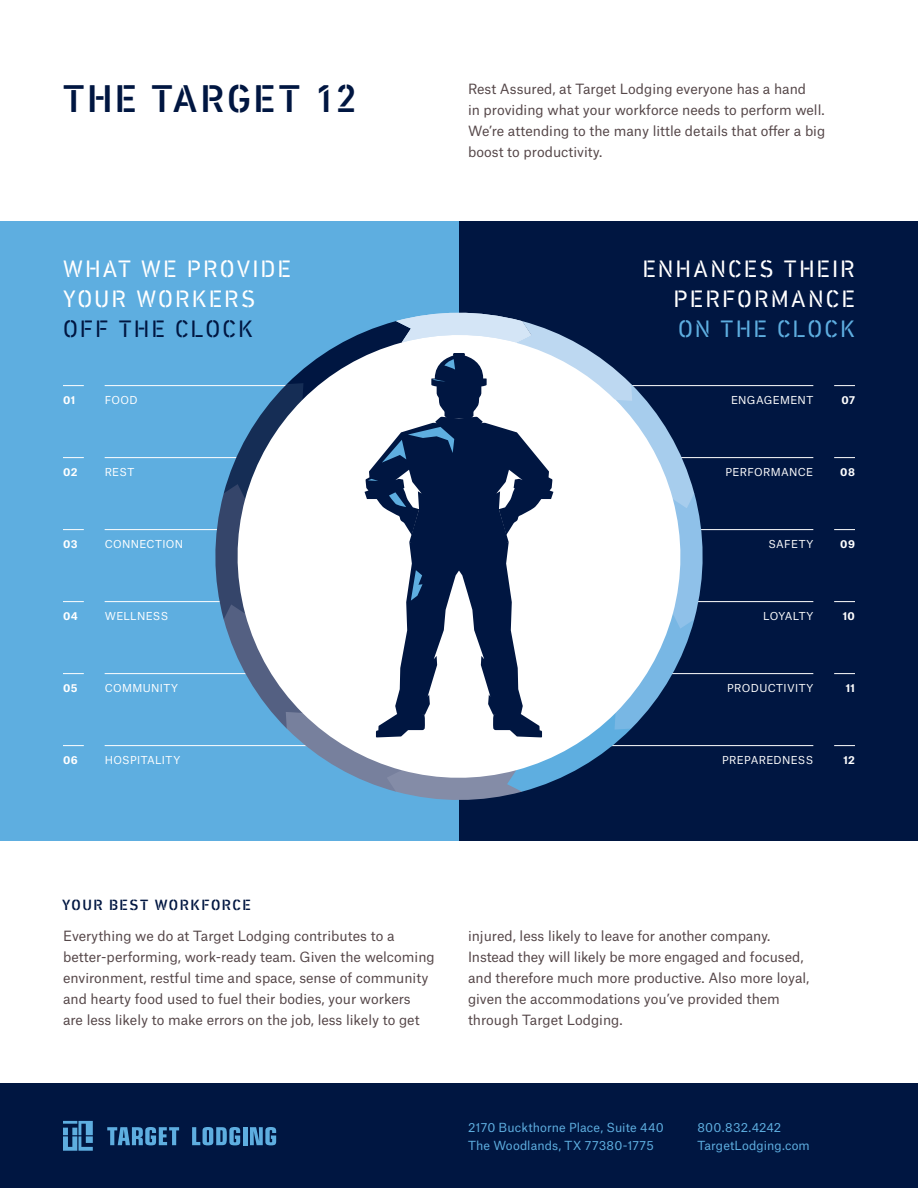
<style>
.page{position:relative;width:918px;height:1188px;background:#fff}
.page>*{position:absolute;margin:0;border:0;box-sizing:border-box;transform-origin:0 0}
.t1{font:500 39px "DIN Next Stencil";letter-spacing:.06em;color:#001641}
.t2{font:24px/30px "DIN Next Stencil";letter-spacing:.085em;color:#fff}
.t3{font:24px "DIN Next Stencil";letter-spacing:.085em;color:#001641}
.t4{font:24px "DIN Next Stencil";letter-spacing:.085em;color:#5eaee0}
.t5{font:500 15px "DIN Next Stencil";letter-spacing:.095em;color:#001641}
.t6{font:13.5px/21px "Atlas Grotesk";color:#554749}
.t7{font:12px/18px "Atlas Grotesk";letter-spacing:.01em;color:#5eaee0}
.t8{font:10.5px "Atlas Grotesk";letter-spacing:.03em;color:#fff}
.t9{font:700 10.5px "Atlas Grotesk";letter-spacing:.03em;color:#fff}
.t10{font:10.5px "Atlas Grotesk";letter-spacing:.01em;color:#fff}
</style>
<div class="page">
<div style="left:459px;top:221px;width:459px;height:619px;background:#001641"></div>
<div style="left:0;top:221px;width:459px;height:619px;background:#5eaee0"></div>
<hr style="left:105px;top:385px;width:354px;height:1px;background:#fff">
<hr style="left:105px;top:457px;width:354px;height:1px;background:#fff">
<hr style="left:105px;top:529px;width:354px;height:1px;background:#fff">
<hr style="left:105px;top:601px;width:354px;height:1px;background:#fff">
<hr style="left:105px;top:673px;width:354px;height:1px;background:#fff">
<hr style="left:105px;top:745px;width:354px;height:1px;background:#fff">
<svg style="left:63px;top:385px;width:21px;height:1px"></svg>
<svg style="left:63px;top:457px;width:21px;height:1px"></svg>
<svg style="left:63px;top:529px;width:21px;height:1px"></svg>
<svg style="left:63px;top:601px;width:21px;height:1px"></svg>
<svg style="left:63px;top:673px;width:21px;height:1px"></svg>
<svg style="left:63px;top:745px;width:21px;height:1px"></svg>
<hr style="left:459px;top:385px;width:354px;height:1px;background:#fff">
<hr style="left:459px;top:457px;width:354px;height:1px;background:#fff">
<hr style="left:459px;top:529px;width:354px;height:1px;background:#fff">
<hr style="left:459px;top:601px;width:354px;height:1px;background:#fff">
<hr style="left:459px;top:673px;width:354px;height:1px;background:#fff">
<hr style="left:459px;top:745px;width:354px;height:1px;background:#fff">
<svg style="left:834px;top:385px;width:21px;height:1px"></svg>
<svg style="left:834px;top:457px;width:21px;height:1px"></svg>
<svg style="left:834px;top:529px;width:21px;height:1px"></svg>
<svg style="left:834px;top:601px;width:21px;height:1px"></svg>
<svg style="left:834px;top:673px;width:21px;height:1px"></svg>
<svg style="left:834px;top:745px;width:21px;height:1px"></svg>
<svg style="left:212px;top:312px;width:494px;height:488px"></svg>
<div style="left:0;top:1084px;width:918px;height:104px;background:#001641"></div>
<svg style="left:107px;top:1127px;width:72px;height:18px"></svg>
<svg style="left:192px;top:1127px;width:48px;height:18px"></svg>
<hr style="left:243px;top:1127px;width:4px;height:18px;background:#5eaee0">
<svg style="left:250px;top:1127px;width:26px;height:18px"></svg>
<svg style="left:63px;top:1121px;width:30px;height:30px"></svg>
<h1 class="t1" style="left:63px;top:76px;width:295px">THE TARGET 12</h1>
<p class="t6" style="left:468px;top:77px;width:359px">Rest Assured, at Target Lodging everyone has a hand<br>in providing what your workforce needs to perform well.<br>We’re attending to the many little details that offer a big boost to productivity.</p>
<h2 class="t2" style="left:63px;top:254px;width:230px">WHAT WE PROVIDE<br>YOUR WORKERS</h2>
<h2 class="t3" style="left:63px;top:315px;width:192px">OFF THE CLOCK</h2>
<h2 class="t2" style="left:643px;top:254px;width:214px;text-align:right">ENHANCES THEIR<br>PERFORMANCE</h2>
<h2 class="t4" style="left:678px;top:315px;width:178px">ON THE CLOCK</h2>
<p class="t9" style="left:63px;top:391px;width:14px">01</p>
<p class="t8" style="left:105px;top:392px;width:34px">FOOD</p>
<p class="t8" style="left:731px;top:392px;width:84px">ENGAGEMENT</p>
<p class="t9" style="left:841px;top:391px;width:15px">07</p>
<p class="t9" style="left:63px;top:463px;width:16px">02</p>
<p class="t8" style="left:105px;top:464px;width:31px">REST</p>
<p class="t8" style="left:726px;top:464px;width:89px">PERFORMANCE</p>
<p class="t9" style="left:840px;top:463px;width:16px">08</p>
<p class="t9" style="left:63px;top:535px;width:16px">03</p>
<p class="t8" style="left:105px;top:536px;width:80px">CONNECTION</p>
<p class="t8" style="left:769px;top:536px;width:46px">SAFETY</p>
<p class="t9" style="left:840px;top:535px;width:16px">09</p>
<p class="t9" style="left:63px;top:607px;width:16px">04</p>
<p class="t8" style="left:105px;top:608px;width:65px">WELLNESS</p>
<p class="t10" style="left:763px;top:608px;width:52px">LOYALTY</p>
<p class="t9" style="left:843px;top:607px;width:14px">10</p>
<p class="t9" style="left:63px;top:679px;width:16px">05</p>
<p class="t8" style="left:105px;top:680px;width:75px">COMMUNITY</p>
<p class="t8" style="left:727px;top:680px;width:88px">PRODUCTIVITY</p>
<p class="t9" style="left:846px;top:679px;width:11px">11</p>
<p class="t9" style="left:63px;top:751px;width:16px">06</p>
<p class="t8" style="left:105px;top:752px;width:77px">HOSPITALITY</p>
<p class="t8" style="left:722px;top:752px;width:92px">PREPAREDNESS</p>
<p class="t9" style="left:844px;top:751px;width:13px">12</p>
<p class="t5" style="left:62px;top:897px;width:190px">YOUR BEST WORKFORCE</p>
<p class="t6" style="left:63px;top:924px;width:373px">Everything we do at Target Lodging contributes to a better-performing, work-ready team. Given the welcoming environment, restful time and space, sense of community and hearty food used to fuel their bodies, your workers<br>are less likely to make errors on the job, less likely to get</p>
<p class="t6" style="left:468px;top:924px;width:343px">injured, less likely to leave for another company.<br>Instead they will likely be more engaged and focused, and therefore much more productive. Also more loyal, given the accommodations you’ve provided them through Target Lodging.</p>
<p class="t7" style="left:468px;top:1117px;width:197px">2170 Buckthorne Place, Suite 440<br>The Woodlands, TX 77380-1775</p>
<p class="t7" style="left:698px;top:1117px;width:114px">800.832.4242<br>TargetLodging.com</p>
</div>
